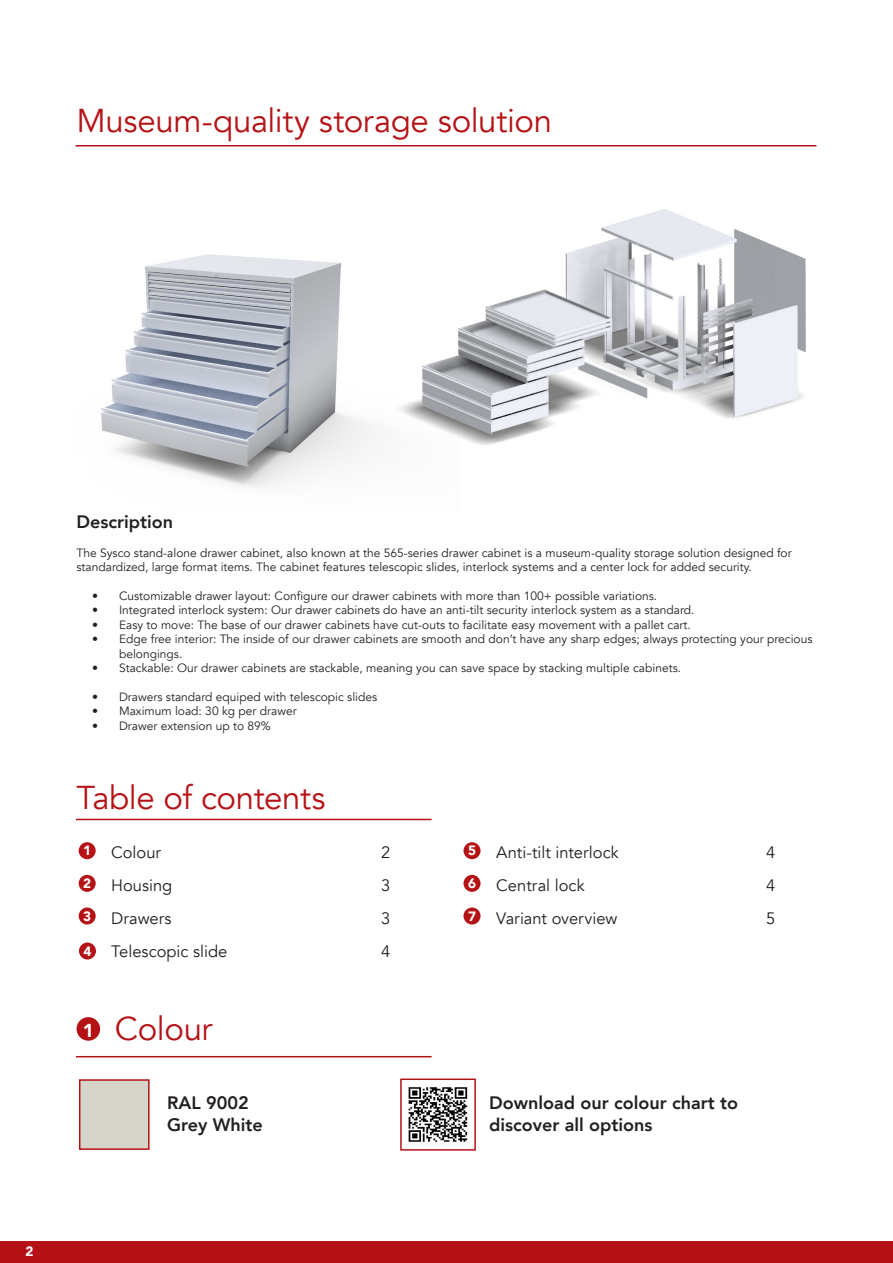
<style>
.page{position:relative;width:893px;height:1263px;background:#fff}
.page>*{position:absolute;margin:0;border:0;box-sizing:border-box;transform-origin:0 0}
.BR_HEAD_klein{font:33px "Avenir";letter-spacing:-.01em;color:#b51216}
.BR_PAGINANUMMER_WHITE{font:900 18.75px "Avenir";color:#fff}
.t1{font:800 18px/21.6px "Avenir";color:#231f20}
.BR_COPY_11_22{font:16.5px "Avenir";color:#231f20}
.BR_PAGINANUMMER_WHITE-2{font:900 13.5px "Avenir";color:#fff}
.t2{font:12px/14.4px "Avenir";color:#231f20}
</style>
<div class="page">
<img style="left:408px;top:1087px;width:60px;height:55px">
<div style="left:400px;top:1078px;width:76px;height:72px;border:2px solid #b51216"></div>
<hr style="left:76px;top:145px;width:740px;height:1px;background:#b51216">
<hr style="left:76px;top:819px;width:356px;height:1px;background:#b51216">
<div style="left:77px;top:1017px;width:23px;height:24px;background:#b51216;border-radius:50%"></div>
<hr style="left:76px;top:1056px;width:356px;height:1px;background:#b51216">
<div style="left:79px;top:842px;width:17px;height:17px;background:#b51216;border-radius:50%"></div>
<div style="left:79px;top:907px;width:17px;height:17px;background:#b51216;border-radius:50%"></div>
<div style="left:79px;top:875px;width:17px;height:17px;background:#b51216;border-radius:50%"></div>
<div style="left:463px;top:842px;width:17px;height:17px;background:#b51216;border-radius:50%"></div>
<div style="left:463px;top:907px;width:17px;height:17px;background:#b51216;border-radius:50%"></div>
<div style="left:463px;top:875px;width:17px;height:17px;background:#b51216;border-radius:50%"></div>
<div style="left:79px;top:942px;width:17px;height:17px;background:#b51216;border-radius:50%"></div>
<img style="left:101px;top:254px;width:250px;height:233px">
<img style="left:351px;top:209px;width:455px;height:248px">
<div style="left:79px;top:1079px;width:71px;height:71px;background:#d7d5cb;border:2px solid #b51216"></div>
<div style="left:0;top:1242px;width:893px;height:21px;background:#b51216"></div>
<p class="BR_HEAD_klein" style="left:77px;top:101px;width:477px">Museum-quality storage solution</p>
<p class="t1" style="left:77px;top:511px;width:98px">Description</p>
<p class="t2" style="left:77px;top:546px;width:717px">The Sysco stand-alone drawer cabinet, also known at the 565-series drawer cabinet is a museum-quality storage solution designed for standardized, large format items. The cabinet features telescopic slides, interlock systems and a center lock for added security.</p>
<p class="t2" style="left:92px;top:589px;width:567px">• Customizable drawer layout: Configure our drawer cabinets with more than 100+ possible variations.</p>
<p class="t2" style="left:92px;top:603px;width:604px">• Integrated interlock system: Our drawer cabinets do have an anti-tilt security interlock system as a standard.</p>
<p class="t2" style="left:92px;top:618px;width:600px">• Easy to move: The base of our drawer cabinets have cut-outs to facilitate easy movement with a pallet cart.</p>
<p class="t2" style="left:119px;top:632px;width:695px;text-indent:-27px">• Edge free interior: The inside of our drawer cabinets are smooth and don’t have any sharp edges; always protecting your precious belongings.</p>
<p class="t2" style="left:92px;top:661px;width:591px">• Stackable: Our drawer cabinets are stackable, meaning you can save space by stacking multiple cabinets.</p>
<p class="t2" style="left:92px;top:690px;width:287px">• Drawers standard equiped with telescopic slides</p>
<p class="t2" style="left:92px;top:704px;width:206px">• Maximum load: 30 kg per drawer</p>
<p class="t2" style="left:92px;top:718px;width:180px">• Drawer extension up to 89%</p>
<p class="BR_HEAD_klein" style="left:77px;top:777px;width:250px">Table of contents</p>
<p class="BR_COPY_11_22" style="left:111px;top:842px;width:51px">Colour</p>
<p class="BR_COPY_11_22" style="left:381px;top:842px;width:11px">2</p>
<p class="BR_COPY_11_22" style="left:111px;top:875px;width:63px">Housing</p>
<p class="BR_COPY_11_22" style="left:381px;top:875px;width:11px">3</p>
<p class="BR_COPY_11_22" style="left:111px;top:908px;width:62px">Drawers</p>
<p class="BR_COPY_11_22" style="left:381px;top:908px;width:11px">3</p>
<p class="BR_COPY_11_22" style="left:111px;top:941px;width:118px">Telescopic slide</p>
<p class="BR_COPY_11_22" style="left:381px;top:941px;width:11px">4</p>
<p class="BR_PAGINANUMMER_WHITE-2" style="left:83px;top:839px;width:9px">1</p>
<p class="BR_PAGINANUMMER_WHITE-2" style="left:83px;top:872px;width:9px">2</p>
<p class="BR_PAGINANUMMER_WHITE-2" style="left:83px;top:904px;width:9px">3</p>
<p class="BR_PAGINANUMMER_WHITE-2" style="left:83px;top:939px;width:9px">4</p>
<p class="BR_PAGINANUMMER_WHITE" style="left:83px;top:1014px;width:13px">1</p>
<p class="BR_HEAD_klein" style="left:115px;top:1008px;width:99px">Colour</p>
<p class="t1" style="left:167px;top:1092px;width:83px">RAL 9002</p>
<p class="t1" style="left:167px;top:1113px;width:97px">Grey White</p>
<p class="BR_PAGINANUMMER_WHITE-2" style="left:468px;top:839px;width:9px">5</p>
<p class="BR_PAGINANUMMER_WHITE-2" style="left:468px;top:872px;width:9px">6</p>
<p class="BR_PAGINANUMMER_WHITE-2" style="left:468px;top:904px;width:9px">7</p>
<p class="BR_COPY_11_22" style="left:496px;top:842px;width:124px">Anti-tilt interlock</p>
<p class="BR_COPY_11_22" style="left:766px;top:842px;width:11px">4</p>
<p class="BR_COPY_11_22" style="left:496px;top:875px;width:90px">Central lock</p>
<p class="BR_COPY_11_22" style="left:766px;top:875px;width:11px">4</p>
<p class="BR_COPY_11_22" style="left:496px;top:908px;width:123px">Variant overview</p>
<p class="BR_COPY_11_22" style="left:766px;top:908px;width:11px">5</p>
<p class="t1" style="left:489px;top:1092px;width:250px">Download our colour chart to discover all options</p>
<p class="BR_PAGINANUMMER_WHITE-2" style="left:26px;top:1240px;width:9px">2</p>
</div>
